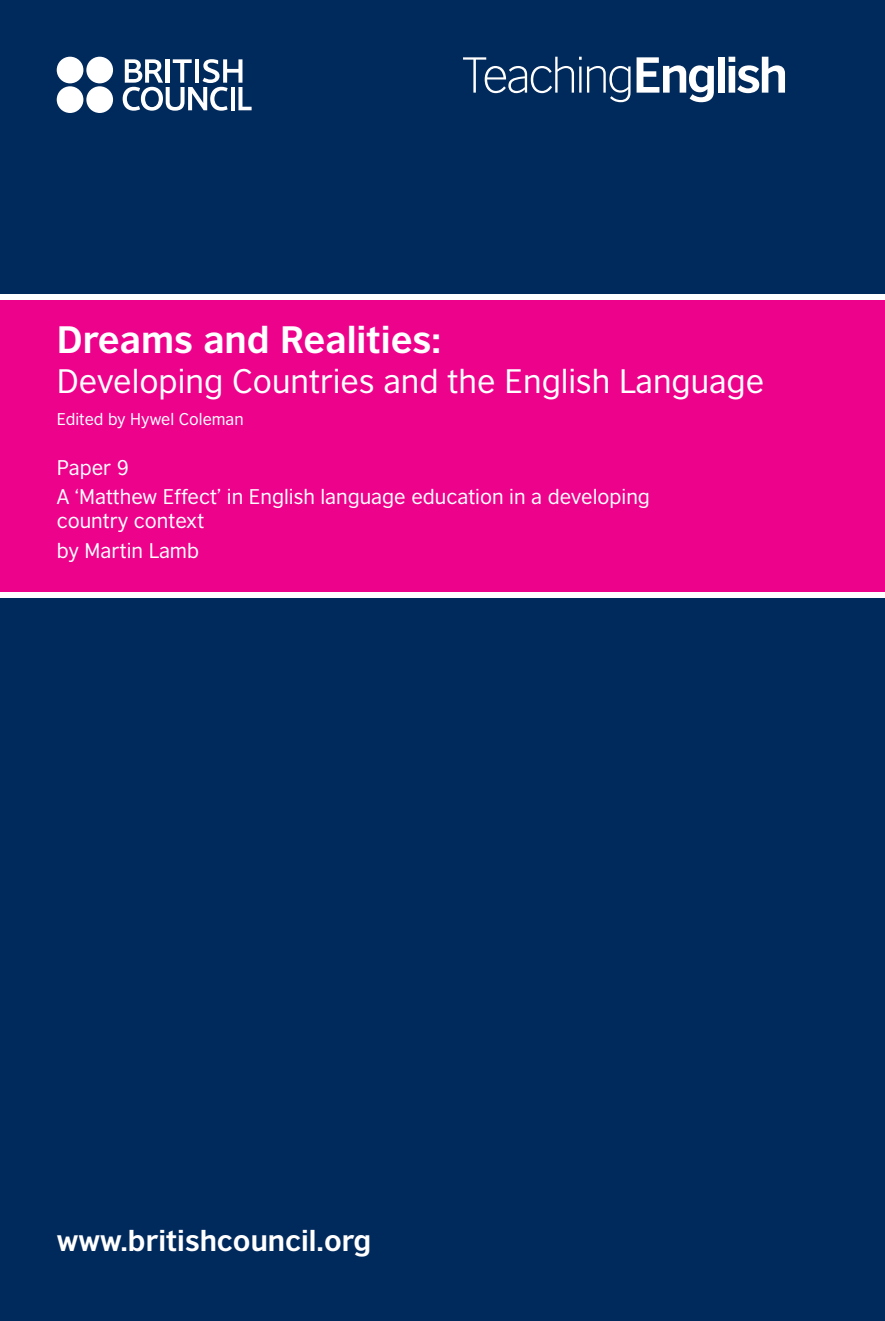
<style>
.page{position:relative;width:885px;height:1321px;background:#fff}
.page>*{position:absolute;margin:0;border:0;box-sizing:border-box;transform-origin:0 0}
._1_00_Cover_Header_A{font:700 36px "British Council Sans";color:#fff}
._2_00_Cover_Header_B{font:32px "British Council Sans";color:#fff}
._5_00_Web_address{font:700 28px "British Council Sans";color:#fff}
._2_00_Cover_Header_B-2{font:20px/24px "British Council Sans";color:#fff}
._2_00_Cover_Header_B-3{font:16px "British Council Sans";color:#fff}
</style>
<div class="page">
<div style="left:0;top:0;width:884px;height:1321px;background:#00295c"></div>
<div style="left:0;top:295px;width:884px;height:303px;background:#fff"></div>
<div style="left:0;top:300px;width:884px;height:292px;background:#ed028c"></div>
<svg style="left:123px;top:59px;width:128px;height:52px"></svg>
<div style="left:86px;top:57px;width:27px;height:26px;background:#fff;border-radius:50%"></div>
<div style="left:57px;top:57px;width:26px;height:26px;background:#fff;border-radius:50%"></div>
<div style="left:86px;top:86px;width:27px;height:27px;background:#fff;border-radius:50%"></div>
<div style="left:57px;top:86px;width:26px;height:27px;background:#fff;border-radius:50%"></div>
<svg style="left:463px;top:57px;width:118px;height:36px"></svg>
<svg style="left:587px;top:66px;width:43px;height:36px"></svg>
<svg style="left:636px;top:57px;width:77px;height:45px"></svg>
<div style="left:717px;top:57px;width:7px;height:36px;background:#fff"></div>
<svg style="left:728px;top:57px;width:57px;height:36px"></svg>
<p class="_1_00_Cover_Header_A" style="left:57px;top:317px;width:386px">Dreams and Realities:</p>
<p class="_2_00_Cover_Header_B" style="left:57px;top:362px;width:709px">Developing Countries and the English Language</p>
<p class="_2_00_Cover_Header_B-3" style="left:57px;top:410px;width:188px">Edited by Hywel Coleman</p>
<p class="_2_00_Cover_Header_B-2" style="left:57px;top:455px;width:74px">Paper 9</p>
<p class="_2_00_Cover_Header_B-2" style="left:57px;top:485px;width:594px">A ‘Matthew Effect’ in English language education in a developing country context</p>
<p class="_2_00_Cover_Header_B-2" style="left:57px;top:539px;width:144px">by Martin Lamb</p>
<p class="_5_00_Web_address" style="left:57px;top:1223px;width:316px">www.britishcouncil.org</p>
</div>
